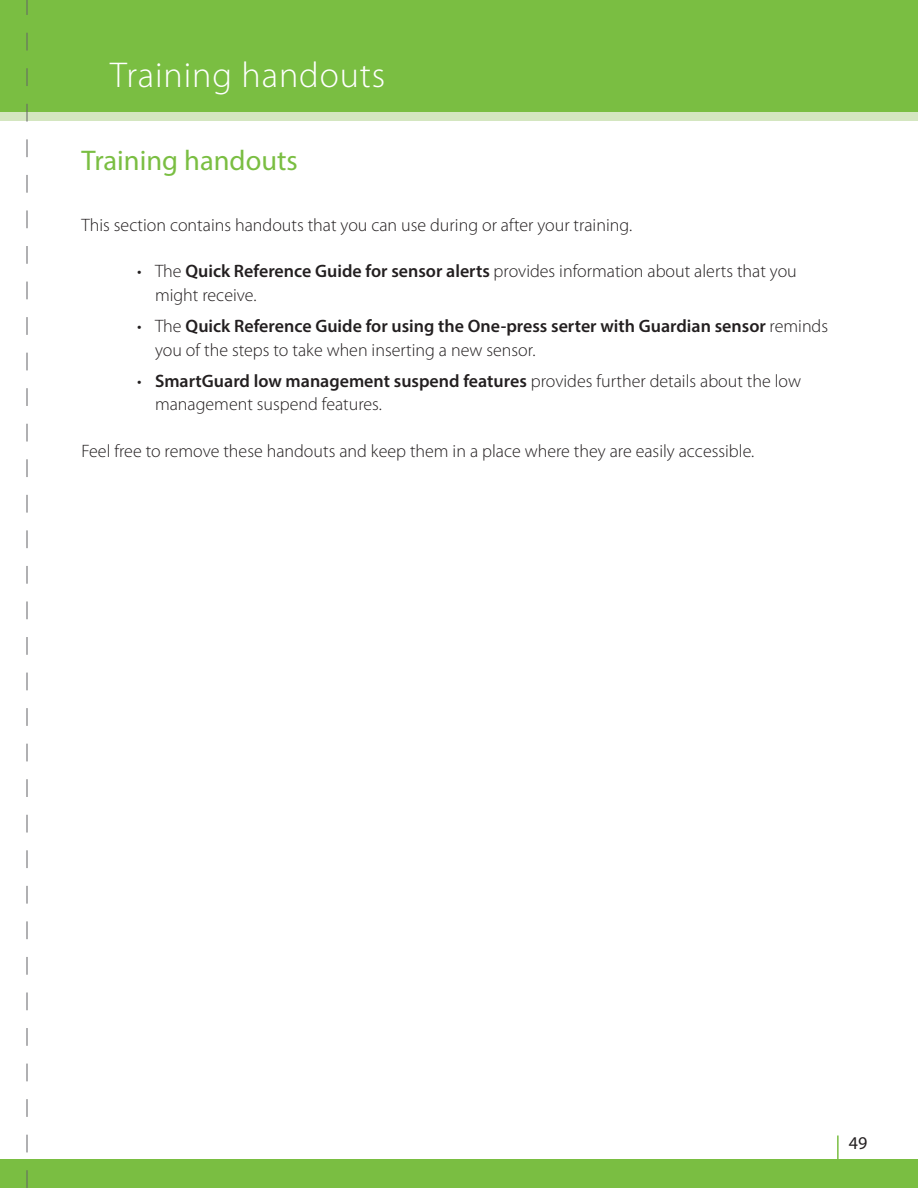
<style>
.page{position:relative;width:918px;height:1188px;background:#fff}
.page>*{position:absolute;margin:0;border:0;box-sizing:border-box;transform-origin:0 0}
.t1{font:300 36px "Myriad Pro";letter-spacing:.025em;color:#fff}
.t2{font:28.5px "Myriad Pro";color:#7abe42}
.t3{font:300 18px/24px "Myriad Pro";color:#231f20}
.t4{font:600 18px/24px "Myriad Pro";color:#231f20}
.t5{font:18px "Myriad Pro";color:#231f20}
.s1{font-weight:600}
.s2{font-weight:300}
</style>
<div class="page">
<hr style="left:837px;top:1136px;width:2px;height:52px;background:#7abe42">
<div style="left:0;top:0;width:918px;height:113px;background:#7abe42"></div>
<div style="left:0;top:1159px;width:918px;height:29px;background:#7abe42"></div>
<div style="left:0;top:113px;width:918px;height:8px;background:#d4e6c0"></div>
<svg style="left:27px;top:0;width:1px;height:1188px"></svg>
<h1 class="t1" style="left:110px;top:54px;width:277px">Training handouts</h1>
<h2 class="t2" style="left:82px;top:143px;width:218px">Training handouts</h2>
<p class="t3" style="left:82px;top:213px;width:552px">This section contains handouts that you can use during or after your training.</p>
<p class="t3" style="left:155px;top:259px;width:643px;text-indent:-18px">• The <span class="s1">Quick Reference Guide for sensor alerts</span> provides information about alerts that you might receive.</p>
<p class="t4" style="left:155px;top:313px;width:675px;text-indent:-18px"><span class="s2">• The</span> Quick Reference Guide for using the One-press serter with Guardian sensor <span class="s2">reminds you of the steps to take when inserting a new sensor.</span></p>
<p class="t3" style="left:155px;top:368px;width:648px;text-indent:-18px">• <span class="s1">SmartGuard low management suspend features</span> provides further details about the low management suspend features.</p>
<p class="t3" style="left:82px;top:439px;width:674px">Feel free to remove these handouts and keep them in a place where they are easily accessible.</p>
<p class="t5" style="left:849px;top:1132px;width:20px">49</p>
</div>
